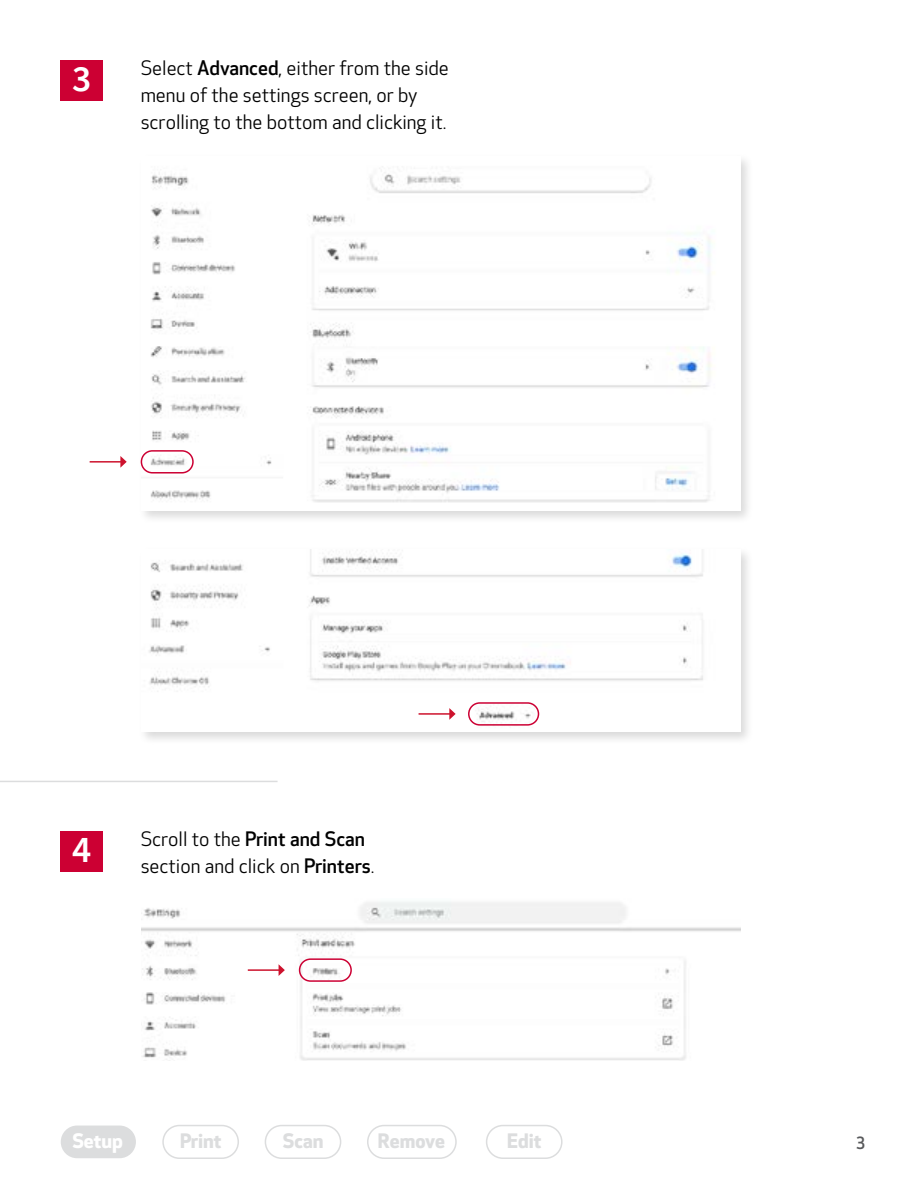
<style>
.page{position:relative;width:918px;height:1188px;background:#fff}
.page>*{position:absolute;margin:0;border:0;box-sizing:border-box;transform-origin:0 0}
.t1{font:600 37.5px "Source Sans Pro";color:#fff}
.t2{font:19.5px/27px "Optic Sans 201";color:#000}
.t3{font:500 19.5px "Optic Sans 301";color:#000}
.t4{font:700 19.5px "Optic Sans 401";color:#dcddde}
.t5{font:700 19.5px "Optic Sans 401";color:#fff}
.t6{font:500 16.5px "Optic Sans 301";color:#58595b}
.s1{font-family:"Optic Sans 301";font-weight:500}
.s2{font-family:"Optic Sans 201";font-weight:400}
</style>
<div class="page">
<div style="left:61px;top:60px;width:42px;height:41px;background:#c03"></div>
<div style="left:61px;top:831px;width:42px;height:41px;background:#c03"></div>
<div style="left:138px;top:153px;width:615px;height:371px;background:#000;opacity:.15"></div>
<img style="left:141px;top:157px;width:599px;height:354px">
<div style="left:138px;top:547px;width:615px;height:198px;background:#000;opacity:.15"></div>
<img style="left:141px;top:550px;width:599px;height:182px">
<img style="left:141px;top:902px;width:599px;height:159px">
<hr style="left:0;top:781px;width:278px;height:1px;background:#dcddde">
<div style="left:141px;top:450px;width:53px;height:24px;border:2px solid #c03;border-radius:11px"></div>
<div style="left:299px;top:958px;width:53px;height:24px;border:2px solid #c03;border-radius:11px"></div>
<div style="left:468px;top:702px;width:71px;height:24px;border:2px solid #c03;border-radius:11px"></div>
<hr style="left:90px;top:461px;width:31px;height:2px;background:#cd122d">
<svg style="left:120px;top:456px;width:7px;height:12px"></svg>
<hr style="left:248px;top:969px;width:31px;height:2px;background:#cd122d">
<svg style="left:279px;top:964px;width:6px;height:12px"></svg>
<hr style="left:419px;top:713px;width:31px;height:2px;background:#cd122d">
<svg style="left:449px;top:708px;width:7px;height:12px"></svg>
<div style="left:61px;top:1126px;width:75px;height:32px;background:#dcddde;border-radius:16px"></div>
<div style="left:162px;top:1125px;width:77px;height:34px;border:2px solid #dcddde;border-radius:16px"></div>
<div style="left:265px;top:1125px;width:76px;height:34px;border:2px solid #dcddde;border-radius:16px"></div>
<div style="left:486px;top:1125px;width:77px;height:34px;border:2px solid #dcddde;border-radius:16px"></div>
<div style="left:367px;top:1125px;width:90px;height:34px;border:2px solid #dcddde;border-radius:16px"></div>
<h1 class="t1" style="left:72px;top:54px;width:21px">3</h1>
<p class="t2" style="left:141px;top:55px;width:310px">Select <span class="s1">Advanced</span>, either from the side menu of the settings screen, or by scrolling to the bottom and clicking it.</p>
<h1 class="t1" style="left:72px;top:825px;width:21px">4</h1>
<p class="t3" style="left:141px;top:828px;width:226px"><span class="s2">Scroll to the</span> Print and Scan</p>
<p class="t2" style="left:141px;top:853px;width:235px">section and click on <span class="s1">Printers</span>.</p>
<p class="t5" style="left:72px;top:1129px;width:52px">Setup</p>
<p class="t4" style="left:180px;top:1129px;width:43px">Print</p>
<p class="t4" style="left:283px;top:1129px;width:42px">Scan</p>
<p class="t4" style="left:378px;top:1129px;width:69px">Remove</p>
<p class="t4" style="left:507px;top:1129px;width:36px">Edit</p>
<p class="t6" style="left:856px;top:1133px;width:11px">3</p>
</div>
